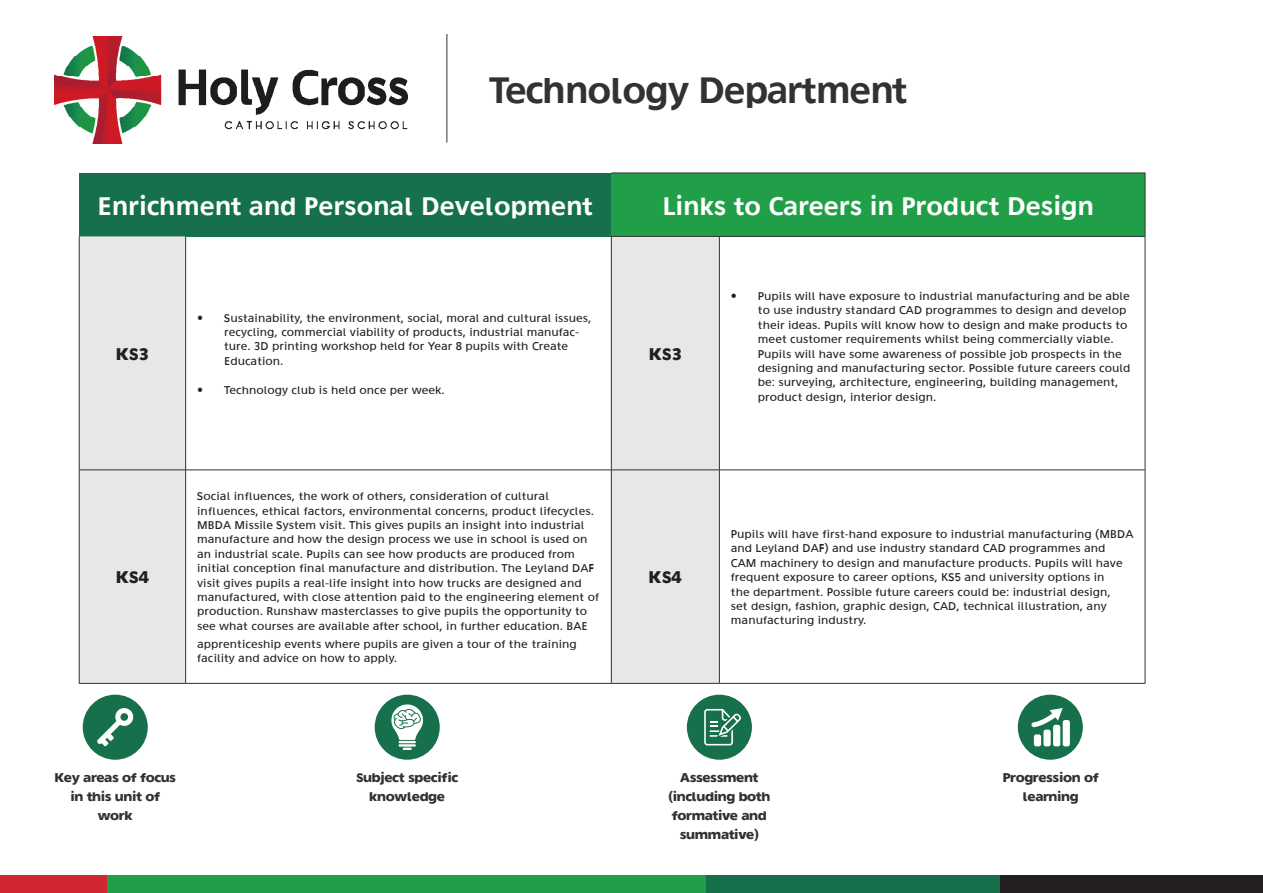
<style>
.page{position:relative;width:1263px;height:893px;background:#fff}
.page>*{position:absolute;margin:0;border:0;box-sizing:border-box;transform-origin:0 0}
.t1{font:39px "Agan S65";letter-spacing:-.03em;color:#333233}
.t2{font:27px "Agan S65";color:#fff}
.t3{font:18px "Agan S75";color:#231f20}
.t4{font:13.5px/18.9px "Agan S75";letter-spacing:-.03em;color:#333233;text-align:center}
.t5{font:12px/14.4px "Agan S55";color:#231f20}
</style>
<div class="page">
<img style="left:54px;top:36px;width:354px;height:107px">
<hr style="left:447px;top:34px;width:1px;height:108px;background:#333233">
<div style="left:879px;top:876px;width:384px;height:17px;background:#231f20"></div>
<div style="left:630px;top:876px;width:370px;height:17px;background:#17704c"></div>
<div style="left:58px;top:876px;width:647px;height:17px;background:#219f48"></div>
<div style="left:0;top:876px;width:106px;height:17px;background:#cf2631"></div>
<div style="left:79px;top:173px;width:532px;height:63px;background:#17704c"></div>
<div style="left:611px;top:173px;width:534px;height:63px;background:#219f48"></div>
<div style="left:80px;top:236px;width:105px;height:447px;background:#e6e7e9"></div>
<div style="left:612px;top:237px;width:107px;height:446px;background:#e6e7e9"></div>
<hr style="left:611px;top:173px;width:108px;height:1px;background:#333233">
<hr style="left:719px;top:173px;width:426px;height:1px;background:#333233">
<hr style="left:611px;top:236px;width:108px;height:1px;background:#333233">
<hr style="left:719px;top:236px;width:426px;height:1px;background:#333233">
<hr style="left:80px;top:470px;width:106px;height:1px;background:#333233">
<hr style="left:186px;top:470px;width:425px;height:1px;background:#333233">
<hr style="left:611px;top:470px;width:108px;height:1px;background:#333233">
<hr style="left:719px;top:470px;width:426px;height:1px;background:#333233">
<hr style="left:79px;top:683px;width:107px;height:1px;background:#333233">
<hr style="left:186px;top:683px;width:425px;height:1px;background:#333233">
<hr style="left:611px;top:683px;width:108px;height:1px;background:#333233">
<hr style="left:719px;top:683px;width:426px;height:1px;background:#333233">
<hr style="left:1145px;top:173px;width:1px;height:63px;background:#333233">
<hr style="left:79px;top:236px;width:1px;height:234px;background:#333233">
<hr style="left:185px;top:236px;width:1px;height:234px;background:#333233">
<hr style="left:611px;top:237px;width:1px;height:233px;background:#333233">
<hr style="left:719px;top:237px;width:1px;height:233px;background:#333233">
<hr style="left:1145px;top:236px;width:1px;height:234px;background:#333233">
<hr style="left:79px;top:470px;width:1px;height:213px;background:#333233">
<hr style="left:185px;top:470px;width:1px;height:213px;background:#333233">
<hr style="left:611px;top:470px;width:1px;height:213px;background:#333233">
<hr style="left:719px;top:470px;width:1px;height:213px;background:#333233">
<hr style="left:1145px;top:470px;width:1px;height:213px;background:#333233">
<div style="left:83px;top:695px;width:65px;height:65px;background:#17704c;border-radius:50%"></div>
<svg style="left:97px;top:708px;width:36px;height:38px"></svg>
<div style="left:375px;top:695px;width:65px;height:65px;background:#17704c;border-radius:50%"></div>
<svg style="left:391px;top:704px;width:32px;height:46px"></svg>
<div style="left:687px;top:695px;width:65px;height:65px;background:#17704c;border-radius:50%"></div>
<svg style="left:704px;top:709px;width:37px;height:36px"></svg>
<div style="left:1018px;top:695px;width:65px;height:65px;background:#17704c;border-radius:50%"></div>
<svg style="left:1031px;top:708px;width:39px;height:38px"></svg>
<p class="t1" style="left:489px;top:69px;width:420px">Technology Department</p>
<p class="t2" style="left:97px;top:191px;width:497px">Enrichment and Personal Development</p>
<p class="t2" style="left:662px;top:191px;width:433px">Links to Careers in Product Design</p>
<p class="t3" style="left:116px;top:344px;width:35px">KS3</p>
<p class="t3" style="left:116px;top:567px;width:35px">KS4</p>
<p class="t5" style="left:224px;top:311px;width:369px;text-indent:-27px">• Sustainability, the environment, social, moral and cultural issues, recycling, commercial viability of products, industrial manufac&shy;ture. 3D printing workshop held for Year 8 pupils with Create Education.</p>
<p class="t5" style="left:197px;top:383px;width:249px">• Technology club is held once per week.</p>
<p class="t5" style="left:197px;top:489px;width:353px">Social influences, the work of others, consideration of cultural</p>
<p class="t5" style="left:197px;top:504px;width:403px">influences, ethical factors, environmental concerns, product lifecycles.<br>MBDA Missile System visit. This gives pupils an insight into industrial manufacture and how the design process we use in school is used on an industrial scale. Pupils can see how products are produced from initial conception final manufacture and distribution. The Leyland DAF visit gives pupils a real-life insight into how trucks are designed and manufactured, with close attention paid to the engineering element of production. Runshaw masterclasses to give pupils the opportunity to see what courses are available after school, in further education. BAE</p>
<p class="t5" style="left:197px;top:637px;width:381px">apprenticeship events where pupils are given a tour of the training facility and advice on how to apply.</p>
<p class="t3" style="left:649px;top:344px;width:35px">KS3</p>
<p class="t5" style="left:758px;top:289px;width:374px;text-indent:-27px">• Pupils will have exposure to industrial manufacturing and be able to use industry standard CAD programmes to design and develop their ideas. Pupils will know how to design and make products to meet customer requirements whilst being commercially viable.<br>Pupils will have some awareness of possible job prospects in the designing and manufacturing sector. Possible future careers could be: surveying, architecture, engineering, building management, product design, interior design.</p>
<p class="t3" style="left:649px;top:567px;width:35px">KS4</p>
<p class="t5" style="left:731px;top:527px;width:404px">Pupils will have first-hand exposure to industrial manufacturing (MBDA and Leyland DAF) and use industry standard CAD programmes and CAM machinery to design and manufacture products. Pupils will have frequent exposure to career options, KS5 and university options in<br>the department. Possible future careers could be: industrial design,<br>set design, fashion, graphic design, CAD, technical illustration, any manufacturing industry.</p>
<p class="t4" style="left:54px;top:768px;width:123px">Key areas of focus in this unit of work</p>
<p class="t4" style="left:356px;top:768px;width:104px">Subject specific knowledge</p>
<p class="t4" style="left:668px;top:768px;width:104px">Assessment (including both formative and summative)</p>
<p class="t4" style="left:1003px;top:768px;width:97px">Progression of learning</p>
</div>
